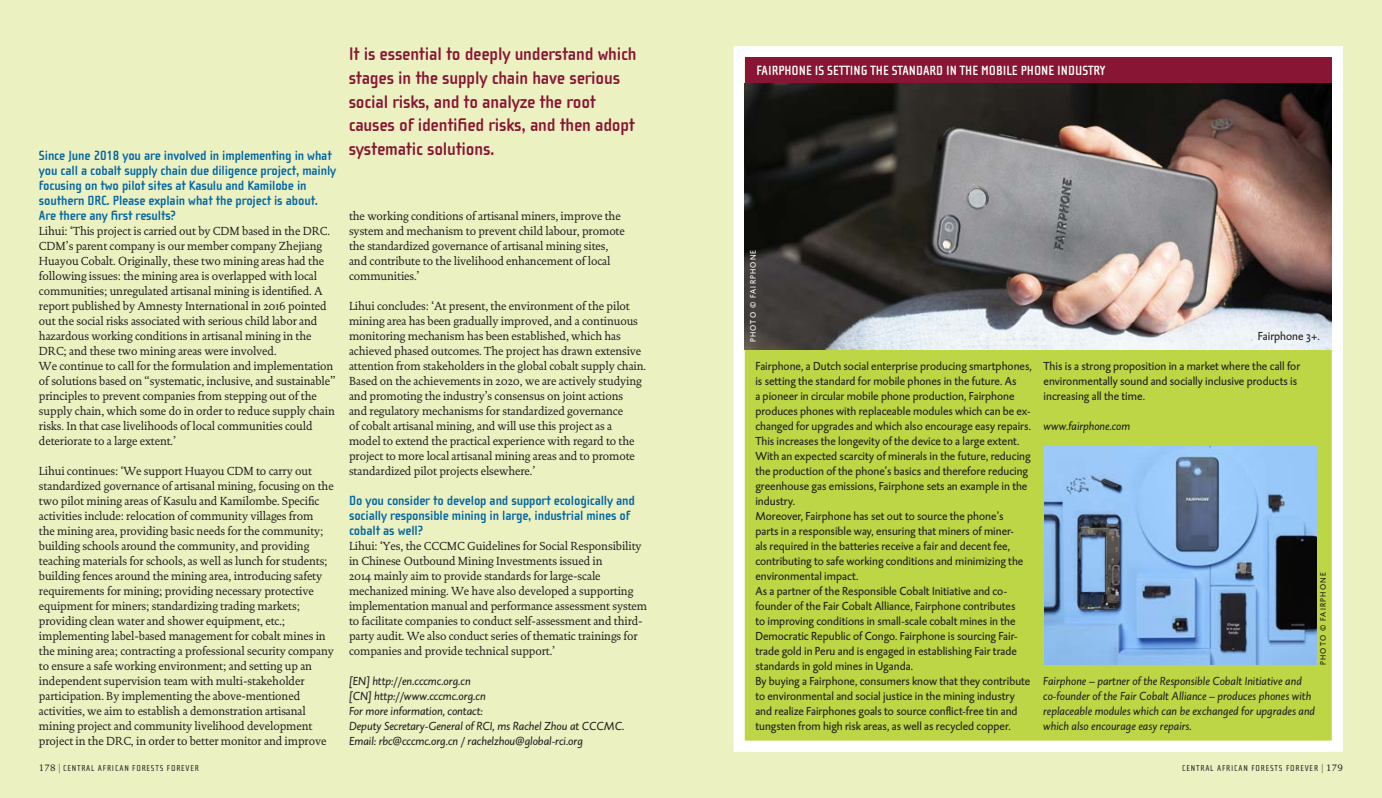
<style>
.page{position:relative;width:1382px;height:798px;background:#fff}
.page>*{position:absolute;margin:0;border:0;box-sizing:border-box;transform-origin:0 0}
.streamer{font:700 18.75px/23.8px "Cholla Sans";letter-spacing:-.01em;color:#881534}
.interview_blauw_link{font:700 13.75px/15px "Cholla Sans";letter-spacing:-.01em;color:#0065a4}
.kaderkop{font:700 13.75px "Cholla Sans";color:#fff}
.broodtekst{font:11.88px/15px "DTL Documenta ST";letter-spacing:-.01em;color:#231f20;scale:.96 1}
.kader{font:11.88px/15px "DTL Caspari ST";color:#231f20}
.bijschrift{font:italic 11.88px/15px "DTL Caspari ST";color:#231f20}
.boxtext_zwart_cursie{font:italic 11.88px "DTL Caspari ST";letter-spacing:-.005em;color:#231f20}
.kader_italic{font:italic 11.88px "DTL Caspari ST";letter-spacing:-.005em;color:#231f20}
.bijschrift-2{font:11.88px "DTL Caspari ST";color:#231f20}
.t1{font:8.75px "Cholla Sans";letter-spacing:.09em;color:#231f20}
.fotocredit{font:8.12px "DTL Caspari T";letter-spacing:.14em;color:#fff}
.fotocredit-2{font:8.12px "DTL Caspari T";letter-spacing:.14em;color:#231f20}
.s1{font-family:"DTL Documenta T";font-size:9.38px}
.s2{font-family:"DTL Documenta ST";font-size:9.38px}
</style>
<div class="page">
<div style="left:0;top:0;width:692px;height:797px;background:#ecf1c1"></div>
<div style="left:691px;top:0;width:691px;height:797px;background:#ecf1c1"></div>
<div style="left:739px;top:52px;width:598px;height:694px;background:#bcd646"></div>
<div style="left:733px;top:46px;width:610px;height:705px;border:11px solid #fff"></div>
<div style="left:745px;top:57px;width:587px;height:27px;background:#881534"></div>
<img style="left:745px;top:84px;width:587px;height:265px">
<img style="left:1044px;top:446px;width:272px;height:218px">
<p class="interview_blauw_link" style="left:39px;top:148px;width:299px">Since June 2018 you are involved in implementing in what you call a cobalt supply chain due diligence project, mainly focusing on two pilot sites at Kasulu and Kamilobe in southern DRC. Please explain what the project is about.<br>Are there any first results?</p>
<p class="broodtekst" style="left:39px;top:223px;width:305px">Lihui: ‘This project is carried out by CDM based in the DRC.<br>CDM’s parent company is our member company Zhejiang Huayou Cobalt. Originally, these two mining areas had the following issues: the mining area is overlapped with local communities; unregulated artisanal mining is identified. A report published by Amnesty International in 2016 pointed out the social risks associated with serious child labor and hazardous working conditions in artisanal mining in the DRC; and these two mining areas were involved.</p>
<p class="broodtekst" style="left:39px;top:358px;width:311px">We continue to call for the formulation and implementation of solutions based on “systematic, inclusive, and sustainable” principles to prevent companies from stepping out of the supply chain, which some do in order to reduce supply chain risks. In that case livelihoods of local communities could deteriorate to a large extent.’</p>
<p class="broodtekst" style="left:39px;top:463px;width:309px">Lihui continues: ‘We support Huayou CDM to carry out standardized governance of artisanal mining, focusing on the two pilot mining areas of Kasulu and Kamilombe. Specific activities include: relocation of community villages from<br>the mining area, providing basic needs for the community; building schools around the community, and providing teaching materials for schools, as well as lunch for students; building fences around the mining area, introducing safety requirements for mining; providing necessary protective equipment for miners; standardizing trading markets; providing clean water and shower equipment, etc.; implementing label-based management for cobalt mines in the mining area; contracting a professional security company to ensure a safe working environment; and setting up an independent supervision team with multi-stakeholder participation. By implementing the above-mentioned activities, we aim to establish a demonstration artisanal mining project and community livelihood development project in the DRC, in order to better monitor and improve</p>
<p class="streamer" style="left:349px;top:42px;width:289px">It is essential to deeply understand which stages in the supply chain have serious social risks, and to analyze the root causes of identified risks, and then adopt systematic solutions.</p>
<p class="broodtekst" style="left:349px;top:208px;width:289px">the working conditions of artisanal miners, improve the system and mechanism to prevent child labour, promote the standardized governance of artisanal mining sites, and contribute to the livelihood enhancement of local communities.’</p>
<p class="broodtekst" style="left:349px;top:298px;width:311px">Lihui concludes: ‘At present, the environment of the pilot mining area has been gradually improved, and a continuous monitoring mechanism has been established, which has achieved phased outcomes. The project has drawn extensive attention from stakeholders in the global cobalt supply chain.<br>Based on the achievements in 2020, we are actively studying and promoting the industry’s consensus on joint actions<br>and regulatory mechanisms for standardized governance<br>of cobalt artisanal mining, and will use this project as a model to extend the practical experience with regard to the project to more local artisanal mining areas and to promote standardized pilot projects elsewhere.’</p>
<p class="interview_blauw_link" style="left:349px;top:493px;width:287px">Do you consider to develop and support ecologically and socially responsible mining in large, industrial mines of cobalt as well?</p>
<p class="broodtekst" style="left:349px;top:538px;width:312px">Lihui: ‘Yes, the CCCMC Guidelines for Social Responsibility in Chinese Outbound Mining Investments issued in<br>2014 mainly aim to provide standards for large-scale mechanized mining. We have also developed a supporting implementation manual and performance assessment system to facilitate companies to conduct self-assessment and third&shy;party audit. We also conduct series of thematic trainings for companies and provide technical support.’</p>
<p class="boxtext_zwart_cursie" style="left:349px;top:673px;width:123px">[EN] http://en.cccmc.org.cn</p>
<p class="boxtext_zwart_cursie" style="left:349px;top:688px;width:138px">[CN] http://www.cccmc.org.cn</p>
<p class="boxtext_zwart_cursie" style="left:349px;top:703px;width:135px">For more information, contact:</p>
<p class="boxtext_zwart_cursie" style="left:349px;top:718px;width:277px">Deputy Secretary-General of RCI, ms Rachel Zhou at CCCMC.</p>
<p class="boxtext_zwart_cursie" style="left:349px;top:733px;width:235px">Email: rbc@cccmc.org.cn / rachelzhou@global-rci.org</p>
<p class="kaderkop" style="left:756px;top:63px;width:350px">FAIRPHONE IS SETTING THE STANDARD IN THE MOBILE PHONE INDUSTRY</p>
<p class="fotocredit" style="left:748px;top:342px;width:94px;rotate:-90deg">PHOTO © FAIRPHONE</p>
<p class="bijschrift-2" style="left:1258px;top:328px;width:63px">Fairphone 3+.</p>
<p class="kader" style="left:755px;top:358px;width:278px">Fairphone, a Dutch social enterprise producing smartphones, is setting the standard for mobile phones in the future. As<br>a pioneer in circular mobile phone production, Fairphone produces phones with replaceable modules which can be ex&shy;changed for upgrades and which also encourage easy repairs.<br>This increases the longevity of the device to a large extent.<br>With an expected scarcity of minerals in the future, reducing the production of the phone’s basics and therefore reducing greenhouse gas emissions, Fairphone sets an example in the industry.</p>
<p class="kader" style="left:755px;top:508px;width:269px">Moreover, Fairphone has set out to source the phone’s parts in a responsible way, ensuring that miners of miner&shy;als required in the batteries receive a fair and decent fee, contributing to safe working conditions and minimizing the environmental impact.</p>
<p class="kader" style="left:755px;top:583px;width:264px">As a partner of the Responsible Cobalt Initiative and co&shy;founder of the Fair Cobalt Alliance, Fairphone contributes to improving conditions in small-scale cobalt mines in the Democratic Republic of Congo. Fairphone is sourcing Fair&shy;trade gold in Peru and is engaged in establishing Fair trade standards in gold mines in Uganda.</p>
<p class="kader" style="left:755px;top:673px;width:276px">By buying a Fairphone, consumers know that they contribute to environmental and social justice in the mining industry and realize Fairphones goals to source conflict-free tin and tungsten from high risk areas, as well as recycled copper.</p>
<p class="kader" style="left:1044px;top:358px;width:258px">This is a strong proposition in a market where the call for environmentally sound and socially inclusive products is increasing all the time.</p>
<p class="kader_italic" style="left:1044px;top:418px;width:88px">www.fairphone.com</p>
<p class="fotocredit-2" style="left:1318px;top:664px;width:94px;rotate:-90deg">PHOTO © FAIRPHONE</p>
<p class="bijschrift" style="left:1043px;top:673px;width:273px">Fairphone – partner of the Responsible Cobalt Initiative and co-founder of the Fair Cobalt Alliance – produces phones with replaceable modules which can be exchanged for upgrades and which also encourage easy repairs.</p>
<p class="t1" style="left:39px;top:763px;width:162px"><span class="s1">178</span> <span class="s2">|</span> CENTRAL AFRICAN FORESTS FOREVER</p>
<p class="t1" style="left:1182px;top:763px;width:162px">CENTRAL AFRICAN FORESTS FOREVER <span class="s2">|</span> <span class="s1">179</span></p>
</div>
